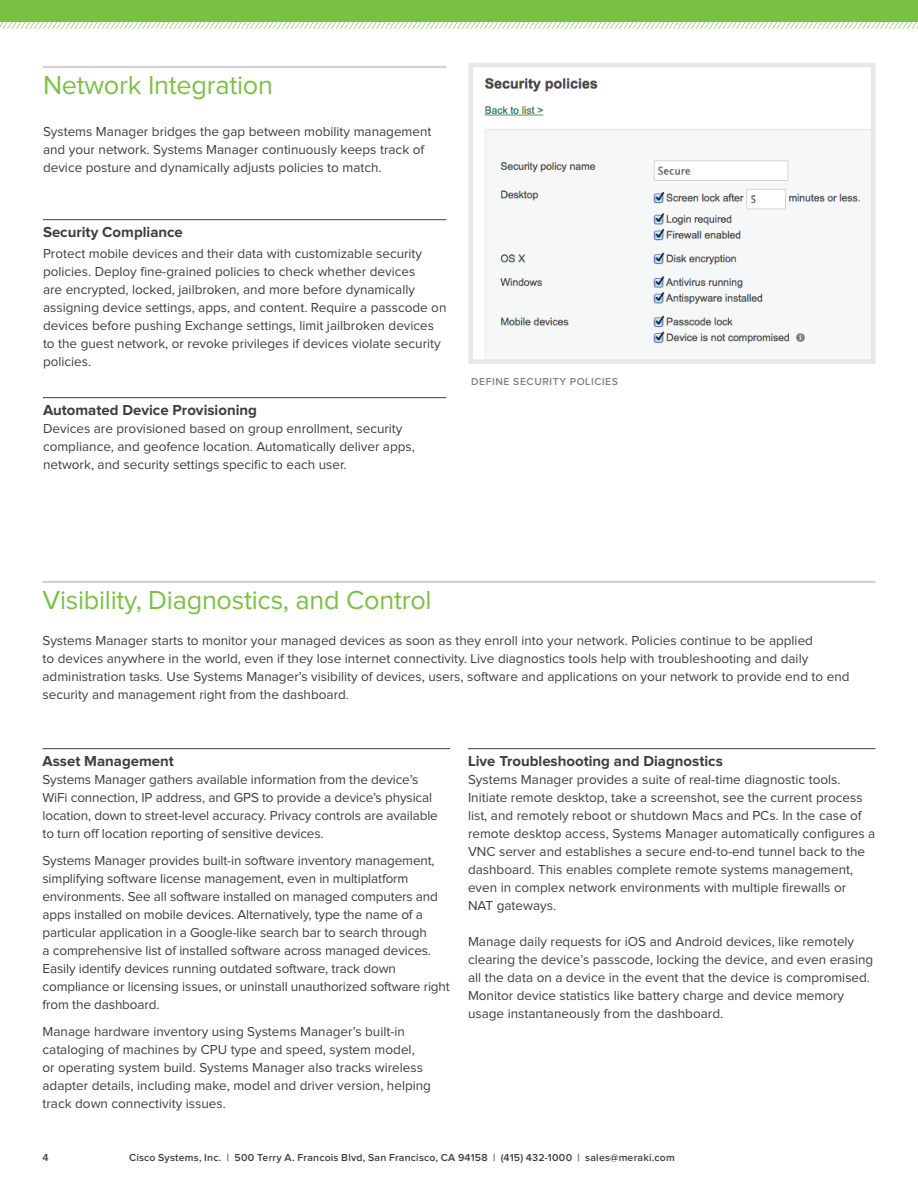
<style>
.page{position:relative;width:918px;height:1188px;background:#fff}
.page>*{position:absolute;margin:0;border:0;box-sizing:border-box;transform-origin:0 0}
.t1{font:27px "Proxima Nova";letter-spacing:-.01em;color:#79c142}
.t2{font:700 15px "Proxima Nova";color:#3e3e3f}
.t3{font:13.5px/18px "Proxima Nova";color:#3e3e3f}
.t4{font:600 10.5px "Proxima Nova";letter-spacing:.02em;color:#3e3e3f}
.t5{font:600 10.5px "Proxima Nova";letter-spacing:.05em;color:#808285}
</style>
<div class="page">
<div style="left:0;top:0;width:918px;height:22px;background:#79c142"></div>
<svg style="left:0;top:22px;width:918px;height:7px"></svg>
<hr style="left:43px;top:581px;width:832px;height:2px;background:#d1d2d4">
<hr style="left:43px;top:748px;width:407px;height:1px;background:#3e3e3f">
<hr style="left:468px;top:748px;width:407px;height:1px;background:#3e3e3f">
<img style="left:484px;top:77px;width:386px;height:282px">
<div style="left:469px;top:63px;width:406px;height:301px;border:4px solid #e6e7e9"></div>
<hr style="left:43px;top:66px;width:404px;height:2px;background:#d1d2d4">
<hr style="left:43px;top:219px;width:404px;height:1px;background:#3e3e3f">
<hr style="left:43px;top:397px;width:404px;height:1px;background:#3e3e3f">
<h1 class="t1" style="left:43px;top:70px;width:231px">Network Integration</h1>
<p class="t3" style="left:43px;top:123px;width:390px">Systems Manager bridges the gap between mobility management and your network. Systems Manager continuously keeps track of device posture and dynamically adjusts policies to match.</p>
<p class="t2" style="left:43px;top:224px;width:141px">Security Compliance</p>
<p class="t3" style="left:43px;top:244px;width:405px">Protect mobile devices and their data with customizable security policies. Deploy fine-grained policies to check whether devices<br>are encrypted, locked, jailbroken, and more before dynamically assigning device settings, apps, and content. Require a passcode on devices before pushing Exchange settings, limit jailbroken devices to the guest network, or revoke privileges if devices violate security policies.</p>
<p class="t2" style="left:43px;top:402px;width:215px">Automated Device Provisioning</p>
<p class="t3" style="left:43px;top:420px;width:373px">Devices are provisioned based on group enrollment, security compliance, and geofence location. Automatically deliver apps, network, and security settings specific to each user.</p>
<p class="t5" style="left:471px;top:376px;width:148px">DEFINE SECURITY POLICIES</p>
<h1 class="t1" style="left:43px;top:585px;width:391px">Visibility, Diagnostics, and Control</h1>
<p class="t3" style="left:43px;top:631px;width:809px">Systems Manager starts to monitor your managed devices as soon as they enroll into your network. Policies continue to be applied<br>to devices anywhere in the world, even if they lose internet connectivity. Live diagnostics tools help with troubleshooting and daily administration tasks. Use Systems Manager’s visibility of devices, users, software and applications on your network to provide end to end security and management right from the dashboard.</p>
<p class="t2" style="left:43px;top:753px;width:133px">Asset Management</p>
<p class="t3" style="left:43px;top:771px;width:397px">Systems Manager gathers available information from the device’s WiFi connection, IP address, and GPS to provide a device’s physical location, down to street-level accuracy. Privacy controls are available to turn off location reporting of sensitive devices.</p>
<p class="t3" style="left:43px;top:852px;width:409px">Systems Manager provides built-in software inventory management, simplifying software license management, even in multiplatform environments. See all software installed on managed computers and apps installed on mobile devices. Alternatively, type the name of a particular application in a Google-like search bar to search through<br>a comprehensive list of installed software across managed devices.<br>Easily identify devices running outdated software, track down compliance or licensing issues, or uninstall unauthorized software right from the dashboard.</p>
<p class="t3" style="left:43px;top:1023px;width:390px">Manage hardware inventory using Systems Manager’s built-in cataloging of machines by CPU type and speed, system model,<br>or operating system build. Systems Manager also tracks wireless adapter details, including make, model and driver version, helping track down connectivity issues.</p>
<p class="t2" style="left:468px;top:753px;width:256px">Live Troubleshooting and Diagnostics</p>
<p class="t3" style="left:468px;top:771px;width:409px">Systems Manager provides a suite of real-time diagnostic tools.<br>Initiate remote desktop, take a screenshot, see the current process list, and remotely reboot or shutdown Macs and PCs. In the case of remote desktop access, Systems Manager automatically configures a VNC server and establishes a secure end-to-end tunnel back to the dashboard. This enables complete remote systems management, even in complex network environments with multiple firewalls or<br>NAT gateways.</p>
<p class="t3" style="left:468px;top:933px;width:407px">Manage daily requests for iOS and Android devices, like remotely clearing the device’s passcode, locking the device, and even erasing all the data on a device in the event that the device is compromised.<br>Monitor device statistics like battery charge and device memory usage instantaneously from the dashboard.</p>
<p class="t4" style="left:43px;top:1152px;width:8px">4</p>
<p class="t4" style="left:129px;top:1151px;width:547px">Cisco Systems, Inc. | 500 Terry A. Francois Blvd, San Francisco, CA 94158 | (415) 432-1000 | sales@meraki.com</p>
</div>
